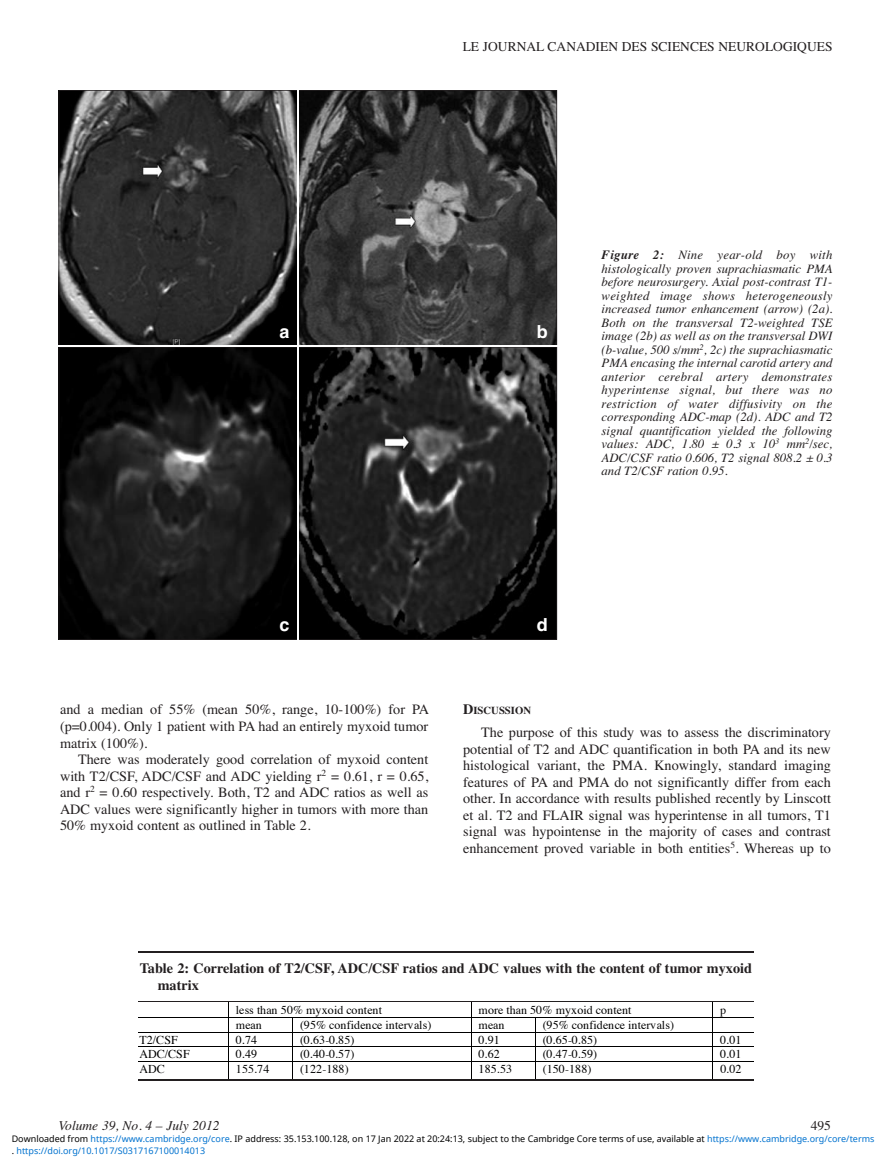
<style>
.page{position:relative;width:891px;height:1175px;background:#fff}
.page>*{position:absolute;margin:0;border:0;box-sizing:border-box;transform-origin:0 0}
.t1{font:700 18px "Helvetica";color:#fff}
.t2{font:14.25px/16.5px "Times";color:#231f20;text-align:justify}
.t3{font:700 14.25px/16.5px "Times";color:#231f20}
.t4{font:13.5px "Times";color:#231f20}
.t5{font:italic 13.5px "Times";color:#231f20}
.t6{font:italic 12.75px/13.5px "Times";color:#231f20;text-align:justify}
.t7{font:12px "Times";letter-spacing:.015em;color:#000}
.t8{font:700 10.65px "Times";color:#231f20}
.t9{font:9px "Noto Sans";color:#000}
.t10{font:9px "Noto Sans";color:#0172cf}
.s1{font-weight:700}
.s2{font-size:14.25px}
.s3{color:#0172cf}
.s4{color:#000}
</style>
<div class="page">
<hr style="left:138px;top:1017px;width:90px;height:1px;background:#000">
<hr style="left:229px;top:1017px;width:64px;height:1px;background:#000">
<hr style="left:293px;top:1017px;width:178px;height:1px;background:#000">
<hr style="left:471px;top:1017px;width:64px;height:1px;background:#000">
<hr style="left:536px;top:1017px;width:177px;height:1px;background:#000">
<hr style="left:713px;top:1017px;width:41px;height:1px;background:#000">
<hr style="left:138px;top:1032px;width:90px;height:1px;background:#000">
<hr style="left:229px;top:1032px;width:64px;height:1px;background:#000">
<hr style="left:293px;top:1032px;width:178px;height:1px;background:#000">
<hr style="left:471px;top:1032px;width:64px;height:1px;background:#000">
<hr style="left:536px;top:1032px;width:177px;height:1px;background:#000">
<hr style="left:713px;top:1032px;width:41px;height:1px;background:#000">
<hr style="left:138px;top:1046px;width:90px;height:1px;background:#000">
<hr style="left:229px;top:1046px;width:64px;height:1px;background:#000">
<hr style="left:293px;top:1046px;width:178px;height:1px;background:#000">
<hr style="left:471px;top:1046px;width:64px;height:1px;background:#000">
<hr style="left:536px;top:1046px;width:177px;height:1px;background:#000">
<hr style="left:713px;top:1046px;width:41px;height:1px;background:#000">
<hr style="left:138px;top:1061px;width:90px;height:1px;background:#000">
<hr style="left:229px;top:1061px;width:64px;height:1px;background:#000">
<hr style="left:293px;top:1061px;width:178px;height:1px;background:#000">
<hr style="left:471px;top:1061px;width:64px;height:1px;background:#000">
<hr style="left:536px;top:1061px;width:177px;height:1px;background:#000">
<hr style="left:713px;top:1061px;width:41px;height:1px;background:#000">
<svg style="left:228px;top:1002px;width:1px;height:76px"></svg>
<svg style="left:471px;top:1002px;width:1px;height:76px"></svg>
<svg style="left:535px;top:1017px;width:1px;height:61px"></svg>
<hr style="left:138px;top:1078px;width:616px;height:2px;background:#231f20">
<hr style="left:138px;top:951px;width:616px;height:1px;background:#231f20">
<hr style="left:138px;top:1001px;width:616px;height:1px;background:#231f20">
<svg style="left:59px;top:347px;width:238px;height:293px;background:#171717"></svg>
<svg style="left:59px;top:90px;width:238px;height:255px;background:#353535"></svg>
<svg style="left:299px;top:347px;width:258px;height:293px;background:#242424"></svg>
<svg style="left:299px;top:90px;width:258px;height:255px;background:#3a3a3a"></svg>
<p class="t4" style="left:463px;top:38px;width:371px">LE JOURNAL CANADIEN DES SCIENCES NEUROLOGIQUES</p>
<p class="t1" style="left:280px;top:322px;width:12px">a</p>
<p class="t1" style="left:537px;top:322px;width:12px">b</p>
<p class="t6" style="left:602px;top:248px;width:233px"><span class="s1">Figure 2:</span> Nine year-old boy with histologically proven suprachiasmatic PMA before neurosurgery. Axial post-contrast T1- weighted image shows heterogeneously increased tumor enhancement (arrow) (2a).<br>Both on the transversal T2-weighted TSE image (2b) as well as on the transversal DWI (b-value, 500 s/mm<sup>2</sup>, 2c) the suprachiasmatic PMA encasing the internal carotid artery and anterior cerebral artery demonstrates hyperintense signal, but there was no restriction of water diffusivity on the corresponding ADC-map (2d). ADC and T2 signal quantification yielded the following values: ADC, 1.80 ± 0.3 x 10<sup>3</sup> mm<sup>2</sup>/sec, ADC/CSF ratio 0.606, T2 signal 808.2 ± 0.3 and T2/CSF ration 0.95.</p>
<p class="t1" style="left:280px;top:614px;width:12px">c</p>
<p class="t1" style="left:537px;top:614px;width:12px">d</p>
<p class="t2" style="left:60px;top:701px;width:371px">and a median of 55% (mean 50%, range, 10-100%) for PA (p=0.004). Only 1 patient with PA had an entirely myxoid tumor matrix (100%).</p>
<p class="t2" style="left:60px;top:751px;width:370px;text-indent:18px">There was moderately good correlation of myxoid content with T2/CSF, ADC/CSF and ADC yielding r<sup>2</sup> = 0.61, r = 0.65, and r<sup>2</sup> = 0.60 respectively. Both, T2 and ADC ratios as well as ADC values were significantly higher in tumors with more than 50% myxoid content as outlined in Table 2.</p>
<p class="t8" style="left:463px;top:704px;width:69px"><span class="s2">D</span>ISCUSSION</p>
<p class="t2" style="left:463px;top:724px;width:369px;text-indent:18px">The purpose of this study was to assess the discriminatory potential of T2 and ADC quantification in both PA and its new histological variant, the PMA. Knowingly, standard imaging features of PA and PMA do not significantly differ from each other. In accordance with results published recently by Linscott et al. T2 and FLAIR signal was hyperintense in all tumors, T1 signal was hypointense in the majority of cases and contrast enhancement proved variable in both entities<sup>5</sup>. Whereas up to</p>
<p class="t3" style="left:158px;top:960px;width:596px;text-indent:-18px">Table 2: Correlation of T2/CSF, ADC/CSF ratios and ADC values with the content of tumor myxoid matrix</p>
<p class="t7" style="left:236px;top:1005px;width:148px">less than 50% myxoid content</p>
<p class="t7" style="left:479px;top:1005px;width:155px">more than 50% myxoid content</p>
<p class="t7" style="left:720px;top:1005px;width:7px">p</p>
<p class="t7" style="left:236px;top:1019px;width:27px">mean</p>
<p class="t7" style="left:300px;top:1019px;width:133px">(95% confidence intervals)</p>
<p class="t7" style="left:479px;top:1019px;width:27px">mean</p>
<p class="t7" style="left:543px;top:1019px;width:133px">(95% confidence intervals)</p>
<p class="t7" style="left:139px;top:1034px;width:40px">T2/CSF</p>
<p class="t7" style="left:236px;top:1034px;width:23px">0.74</p>
<p class="t7" style="left:300px;top:1034px;width:56px">(0.63-0.85)</p>
<p class="t7" style="left:479px;top:1034px;width:23px">0.91</p>
<p class="t7" style="left:543px;top:1034px;width:56px">(0.65-0.85)</p>
<p class="t7" style="left:720px;top:1034px;width:23px">0.01</p>
<p class="t7" style="left:139px;top:1049px;width:52px">ADC/CSF</p>
<p class="t7" style="left:236px;top:1049px;width:23px">0.49</p>
<p class="t7" style="left:300px;top:1049px;width:56px">(0.40-0.57)</p>
<p class="t7" style="left:479px;top:1049px;width:23px">0.62</p>
<p class="t7" style="left:543px;top:1049px;width:56px">(0.47-0.59)</p>
<p class="t7" style="left:720px;top:1049px;width:23px">0.01</p>
<p class="t7" style="left:139px;top:1063px;width:27px">ADC</p>
<p class="t7" style="left:236px;top:1063px;width:35px">155.74</p>
<p class="t7" style="left:300px;top:1063px;width:50px">(122-188)</p>
<p class="t7" style="left:479px;top:1063px;width:35px">185.53</p>
<p class="t7" style="left:543px;top:1063px;width:50px">(150-188)</p>
<p class="t7" style="left:720px;top:1063px;width:23px">0.02</p>
<p class="t5" style="left:59px;top:1117px;width:163px">Volume 39, No. 4 – July 2012</p>
<p class="t4" style="left:811px;top:1117px;width:22px">495</p>
<p class="t9" style="left:12px;top:1132px;width:864px">Downloaded from <span class="s3">https://www.cambridge.org/core</span>. IP address: 35.153.100.128, on 17 Jan 2022 at 20:24:13, subject to the Cambridge Core terms of use, available at <span class="s3">https://www.cambridge.org/core/terms</span></p>
<p class="t10" style="left:12px;top:1143px;width:195px"><span class="s4">.</span> https://doi.org/10.1017/S0317167100014013</p>
</div>
